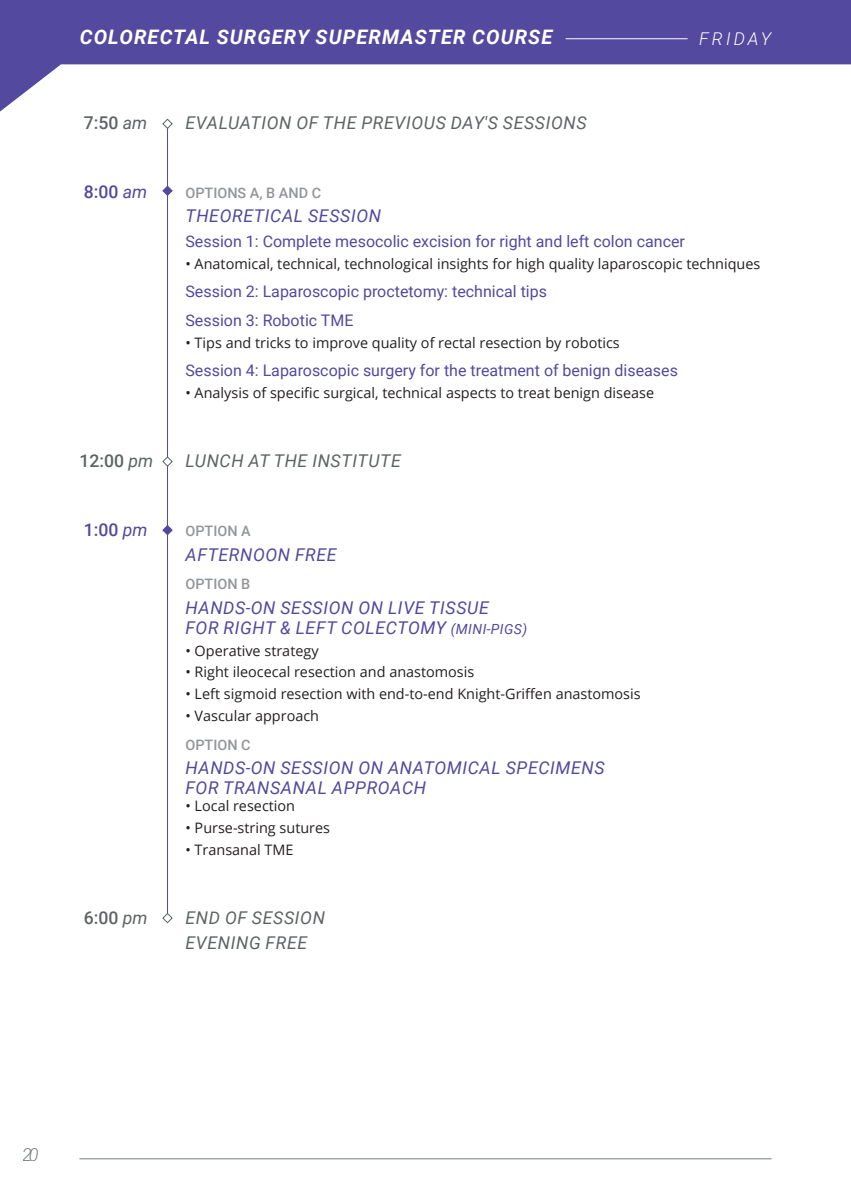
<style>
.page{position:relative;width:851px;height:1191px;background:#fff}
.page>*{position:absolute;margin:0;border:0;box-sizing:border-box;transform-origin:0 0}
.t1{font:italic 700 20px "Roboto";letter-spacing:.055em;color:#fff}
.t2{font:italic 300 18px "Roboto";color:#5e6363}
.t3{font:italic 17.6px/20px "Roboto";letter-spacing:.035em;color:#53499e}
.t4{font:italic 17.6px/24.6px "Roboto";letter-spacing:.035em;color:#5e6363}
.t5{font:500 17.6px "Roboto";color:#5e6363}
.t6{font:500 17.6px "Roboto";color:#53499e}
.t7{font:italic 300 17.6px "Roboto";letter-spacing:.175em;color:#fff}
.t8{font:16px/28.6px "Roboto";color:#53499e}
.t9{font:14.4px "Open Sans";color:#231f20}
.t10{font:500 14.4px "Roboto";color:#939598}
.s1{font-weight:400;font-style:italic}
.s2{font-size:14px}
</style>
<div class="page">
<svg style="left:850px;top:0;width:1px;height:64px"></svg>
<svg style="left:0;top:0;width:850px;height:112px;fill:#53499e"></svg>
<hr style="left:565px;top:38px;width:122px;height:1px;background:#fff">
<hr style="left:167px;top:124px;width:1px;height:796px;background:#53499e">
<svg style="left:162px;top:118px;width:11px;height:11px"></svg>
<svg style="left:162px;top:913px;width:11px;height:10px"></svg>
<svg style="left:162px;top:456px;width:11px;height:11px"></svg>
<svg style="left:162px;top:186px;width:11px;height:10px"></svg>
<svg style="left:162px;top:525px;width:11px;height:10px"></svg>
<hr style="left:79px;top:1158px;width:692px;height:1px;background:#5e6363">
<h1 class="t1" style="left:80px;top:23px;width:474px">COLORECTAL SURGERY SUPERMASTER COURSE</h1>
<p class="t7" style="left:699px;top:26px;width:73px">FRIDAY</p>
<p class="t5" style="left:84px;top:110px;width:65px">7:50 <span class="s1">am</span></p>
<p class="t4" style="left:185px;top:109px;width:402px">EVALUATION OF THE PREVIOUS DAY'S SESSIONS</p>
<p class="t6" style="left:84px;top:179px;width:65px">8:00 <span class="s1">am</span></p>
<p class="t10" style="left:185px;top:182px;width:137px">OPTIONS A, B AND C</p>
<p class="t3" style="left:185px;top:205px;width:197px">THEORETICAL SESSION</p>
<p class="t8" style="left:185px;top:226px;width:501px">Session 1: Complete mesocolic excision for right and left colon cancer</p>
<p class="t9" style="left:185px;top:253px;width:576px">• Anatomical, technical, technological insights for high quality laparoscopic techniques</p>
<p class="t8" style="left:185px;top:276px;width:363px">Session 2: Laparoscopic proctetomy: technical tips<br>Session 3: Robotic TME</p>
<p class="t9" style="left:185px;top:332px;width:436px">• Tips and tricks to improve quality of rectal resection by robotics</p>
<p class="t8" style="left:185px;top:355px;width:494px">Session 4: Laparoscopic surgery for the treatment of benign diseases</p>
<p class="t9" style="left:185px;top:383px;width:470px">• Analysis of specific surgical, technical aspects to treat benign disease</p>
<p class="t5" style="left:79px;top:448px;width:75px">12:00 <span class="s1">pm</span></p>
<p class="t4" style="left:185px;top:448px;width:217px">LUNCH AT THE INSTITUTE</p>
<p class="t6" style="left:84px;top:517px;width:65px">1:00 <span class="s1">pm</span></p>
<p class="t10" style="left:185px;top:521px;width:67px">OPTION A</p>
<p class="t3" style="left:185px;top:544px;width:153px">AFTERNOON FREE</p>
<p class="t10" style="left:185px;top:574px;width:66px">OPTION B</p>
<p class="t3" style="left:185px;top:597px;width:343px">HANDS-ON SESSION ON LIVE TISSUE<br>FOR RIGHT &amp; LEFT COLECTOMY <span class="s2">(MINI-PIGS)</span></p>
<p class="t9" style="left:185px;top:640px;width:135px">• Operative strategy</p>
<p class="t9" style="left:185px;top:662px;width:290px">• Right ileocecal resection and anastomosis</p>
<p class="t9" style="left:185px;top:684px;width:456px">• Left sigmoid resection with end-to-end Knight-Griffen anastomosis</p>
<p class="t9" style="left:185px;top:706px;width:135px">• Vascular approach</p>
<p class="t10" style="left:185px;top:734px;width:67px">OPTION C</p>
<p class="t3" style="left:185px;top:757px;width:420px">HANDS-ON SESSION ON ANATOMICAL SPECIMENS<br>FOR TRANSANAL APPROACH</p>
<p class="t9" style="left:185px;top:796px;width:111px">• Local resection</p>
<p class="t9" style="left:185px;top:818px;width:146px">• Purse-string sutures</p>
<p class="t9" style="left:185px;top:840px;width:109px">• Transanal TME</p>
<p class="t5" style="left:84px;top:905px;width:65px">6:00 <span class="s1">pm</span></p>
<p class="t4" style="left:185px;top:905px;width:141px">END OF SESSION<br>EVENING FREE</p>
<p class="t2" style="left:23px;top:1141px;width:17px">20</p>
</div>
